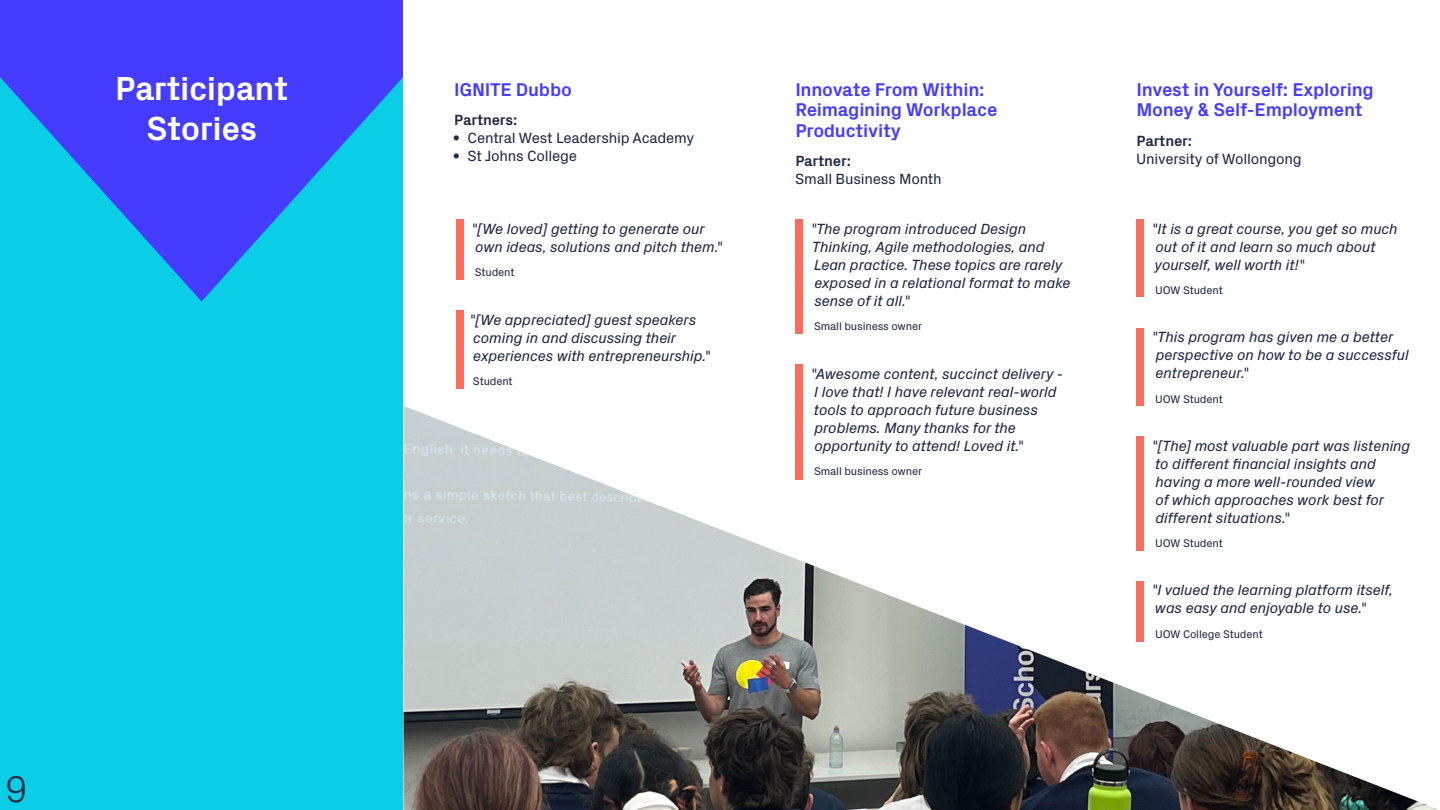
<style>
.page{position:relative;width:1440px;height:810px;background:#fff}
.page>*{position:absolute;margin:0;border:0;box-sizing:border-box;transform-origin:0 0}
.t1{font:300 37.5px "Px Grotesk";color:#222944}
.t2{font:700 33.75px/40.5px "Px Grotesk";letter-spacing:-.015em;color:#fff;text-align:center}
.t3{font:700 18.75px/20.2px "Px Grotesk";letter-spacing:-.015em;color:#463cff}
.t4{font:italic 15px/18px "Px Grotesk";letter-spacing:-.015em;color:#222944}
.t5{font:15px "Px Grotesk";letter-spacing:-.015em;color:#222944}
.t6{font:700 15px "Px Grotesk";letter-spacing:-.015em;color:#222944}
.t7{font:11.25px "Px Grotesk";letter-spacing:-.015em;color:#222944}
</style>
<div class="page">
<div style="left:0;top:0;width:404px;height:810px;background:#0acde6"></div>
<svg style="left:0;top:0;width:404px;height:302px;fill:#463cff"></svg>
<div style="left:456px;top:219px;width:8px;height:61px;background:#ff6b5c"></div>
<div style="left:795px;top:219px;width:8px;height:115px;background:#ff6b5c"></div>
<div style="left:1137px;top:219px;width:7px;height:78px;background:#ff6b5c"></div>
<div style="left:1137px;top:328px;width:7px;height:78px;background:#ff6b5c"></div>
<div style="left:795px;top:364px;width:8px;height:116px;background:#ff6b5c"></div>
<div style="left:456px;top:310px;width:8px;height:79px;background:#ff6b5c"></div>
<img style="left:404px;top:406px;width:1035px;height:404px">
<h1 class="t1" style="left:5px;top:762px;width:24px">9</h1>
<h2 class="t2" style="left:115px;top:66px;width:175px">Participant<br>Stories</h2>
<p class="t3" style="left:454px;top:79px;width:119px">IGNITE Dubbo</p>
<p class="t6" style="left:454px;top:109px;width:65px">Partners:</p>
<p class="t5" style="left:452px;top:127px;width:244px">• Central West Leadership Academy</p>
<p class="t5" style="left:452px;top:145px;width:126px">• St Johns College</p>
<p class="t4" style="left:471px;top:219px;width:253px">"[We loved] getting to generate our own ideas, solutions and pitch them."</p>
<p class="t7" style="left:475px;top:264px;width:41px">Student</p>
<p class="t4" style="left:470px;top:309px;width:242px">"[We appreciated] guest speakers coming in and discussing their experiences with entrepreneurship."</p>
<p class="t7" style="left:473px;top:373px;width:41px">Student</p>
<p class="t3" style="left:795px;top:79px;width:204px">Innovate From Within:<br>Reimagining Workplace<br>Productivity</p>
<p class="t6" style="left:795px;top:150px;width:57px">Partner:</p>
<p class="t5" style="left:795px;top:168px;width:148px">Small Business Month</p>
<p class="t4" style="left:811px;top:219px;width:262px">"The program introduced Design<br>Thinking, Agile methodologies, and<br>Lean practice. These topics are rarely exposed in a relational format to make sense of it all."</p>
<p class="t7" style="left:814px;top:318px;width:110px">Small business owner</p>
<p class="t4" style="left:811px;top:363px;width:254px">"Awesome content, succinct delivery - I love that! I have relevant real-world tools to approach future business problems. Many thanks for the opportunity to attend! Loved it."</p>
<p class="t7" style="left:814px;top:463px;width:110px">Small business owner</p>
<p class="t3" style="left:1136px;top:79px;width:239px">Invest in Yourself: Exploring<br>Money &amp; Self-Employment</p>
<p class="t6" style="left:1137px;top:130px;width:57px">Partner:</p>
<p class="t5" style="left:1136px;top:148px;width:167px">University of Wollongong</p>
<p class="t4" style="left:1152px;top:219px;width:248px">"It is a great course, you get so much out of it and learn so much about yourself, well worth it!"</p>
<p class="t7" style="left:1155px;top:282px;width:69px">UOW Student</p>
<p class="t4" style="left:1152px;top:327px;width:259px">"This program has given me a better perspective on how to be a successful entrepreneur."</p>
<p class="t7" style="left:1155px;top:391px;width:69px">UOW Student</p>
<p class="t4" style="left:1152px;top:436px;width:260px">"[The] most valuable part was listening to different financial insights and having a more well-rounded view<br>of which approaches work best for different situations."</p>
<p class="t7" style="left:1155px;top:535px;width:69px">UOW Student</p>
<p class="t4" style="left:1152px;top:580px;width:243px">"I valued the learning platform itself, was easy and enjoyable to use."</p>
<p class="t7" style="left:1155px;top:626px;width:109px">UOW College Student</p>
</div>
